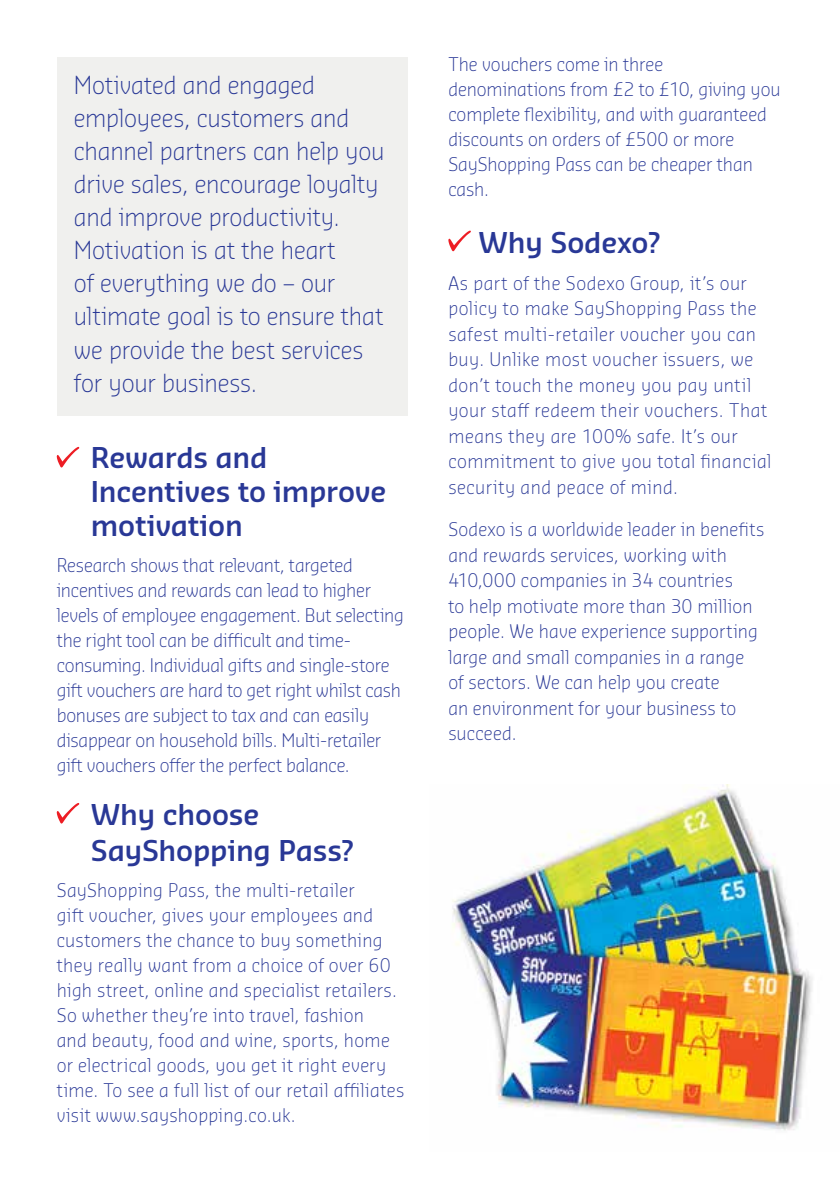
<style>
.page{position:relative;width:840px;height:1191px;background:#fff}
.page>*{position:absolute;margin:0;border:0;box-sizing:border-box;transform-origin:0 0}
.t1{font:600 28px/34px "Sansa Pro";letter-spacing:-.005em;color:#293896}
.t2{font:300 23.8px/33px "Sansa Pro";letter-spacing:-.005em;color:#293896}
.t3{font:300 18px/25px "Sansa Pro";letter-spacing:.01em;color:#293896}
.t4{font:300 18px/25px "Sansa Pro";letter-spacing:-.01em;color:#293896}
.t5{font:300 18px/25.6px "Sansa Pro";letter-spacing:.03em;color:#293896}
</style>
<div class="page">
<div style="left:57px;top:57px;width:350px;height:358px;background:#f0f0ee"></div>
<svg style="left:56px;top:447px;width:23px;height:21px"></svg>
<svg style="left:56px;top:803px;width:23px;height:21px"></svg>
<svg style="left:448px;top:231px;width:23px;height:21px"></svg>
<img style="left:452px;top:784px;width:361px;height:347px">
<p class="t2" style="left:74px;top:69px;width:312px">Motivated and engaged employees, customers and channel partners can help you drive sales, encourage loyalty and improve productivity.<br>Motivation is at the heart<br>of everything we do – our ultimate goal is to ensure that we provide the best services for your business.</p>
<h1 class="t1" style="left:91px;top:440px;width:297px">Rewards and<br>Incentives to improve motivation</h1>
<p class="t4" style="left:57px;top:552px;width:348px">Research shows that relevant, targeted incentives and rewards can lead to higher levels of employee engagement. But selecting the right tool can be difficult and time&shy;consuming. Individual gifts and single-store gift vouchers are hard to get right whilst cash bonuses are subject to tax and can easily disappear on household bills. Multi-retailer gift vouchers offer the perfect balance.</p>
<h1 class="t1" style="left:91px;top:796px;width:264px;line-height:36px">Why choose<br>SayShopping Pass?</h1>
<p class="t3" style="left:57px;top:878px;width:349px">SayShopping Pass, the multi-retailer<br>gift voucher, gives your employees and customers the chance to buy something they really want from a choice of over 60 high street, online and specialist retailers.<br>So whether they’re into travel, fashion<br>and beauty, food and wine, sports, home or electrical goods, you get it right every time. To see a full list of our retail affiliates visit www.sayshopping.co.uk.</p>
<p class="t3" style="left:448px;top:52px;width:333px">The vouchers come in three denominations from £2 to £10, giving you complete flexibility, and with guaranteed discounts on orders of £500 or more<br>SayShopping Pass can be cheaper than cash.</p>
<h1 class="t1" style="left:478px;top:225px;width:183px">Why Sodexo?</h1>
<p class="t5" style="left:448px;top:270px;width:324px">As part of the Sodexo Group, it’s our policy to make SayShopping Pass the safest multi-retailer voucher you can buy. Unlike most voucher issuers, we don’t touch the money you pay until your staff redeem their vouchers. That means they are 100% safe. It’s our commitment to give you total financial security and peace of mind.</p>
<p class="t3" style="left:448px;top:516px;width:317px;line-height:25.6px">Sodexo is a worldwide leader in benefits and rewards services, working with 410,000 companies in 34 countries<br>to help motivate more than 30 million people. We have experience supporting large and small companies in a range of sectors. We can help you create<br>an environment for your business to succeed.</p>
</div>
